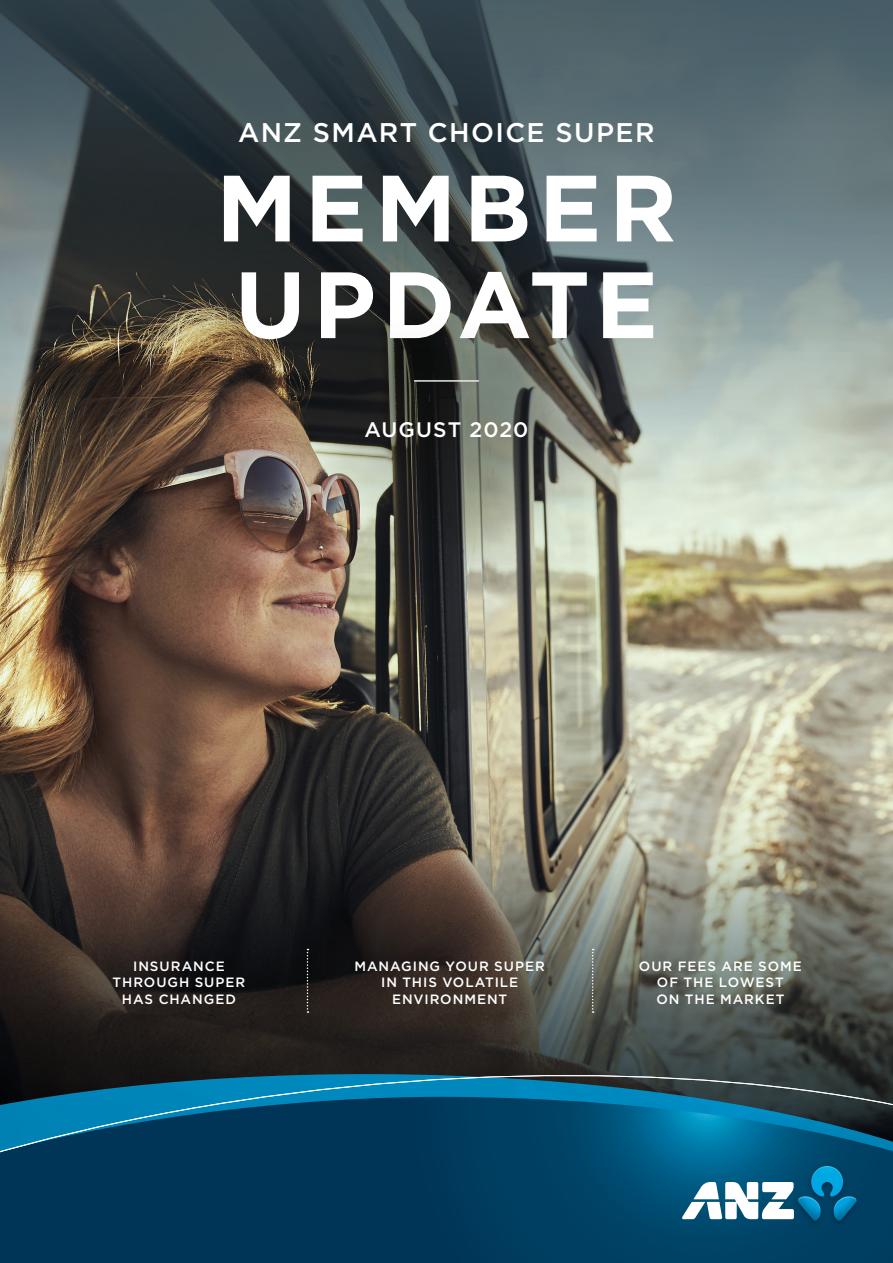
<style>
.page{position:relative;width:893px;height:1263px;background:#fff}
.page>*{position:absolute;margin:0;border:0;box-sizing:border-box;transform-origin:0 0}
.t1{font:700 93.9px "Gotham";letter-spacing:.075em;color:#fff}
.t2{font:500 27px "Gotham";letter-spacing:.05em;color:#fff}
.t3{font:500 21px "Gotham";letter-spacing:.05em;color:#fff}
.t4{font:500 13.5px/16.5px "Gotham";letter-spacing:.07em;color:#fff;text-align:center}
</style>
<div class="page">
<img style="left:0;top:0;width:893px;height:782px">
<svg style="left:0;top:782px;width:893px;height:62px;background:#756c5e"></svg>
<svg style="left:0;top:844px;width:893px;height:229px;background:#47443d"></svg>
<div style="left:246px;top:301px;width:400px;height:257px;background:#231f20;opacity:.2"></div>
<svg style="left:307px;top:949px;width:1px;height:64px"></svg>
<svg style="left:592px;top:949px;width:2px;height:64px"></svg>
<svg style="left:0;top:1172px;width:893px;height:91px;background:#003a5c"></svg>
<svg style="left:0;top:1073px;width:893px;height:99px;background:#095173"></svg>
<img style="left:787px;top:1157px;width:81px;height:77px">
<svg style="left:682px;top:1166px;width:115px;height:55px"></svg>
<img style="left:797px;top:1166px;width:60px;height:55px">
<h2 class="t2" style="left:238px;top:114px;width:418px">ANZ SMART CHOICE SUPER</h2>
<h1 class="t1" style="left:216px;top:146px;width:462px">MEMBER</h1>
<h1 class="t1" style="left:235px;top:243px;width:425px">UPDATE</h1>
<h3 class="t3" style="left:365px;top:416px;width:165px">AUGUST 2020</h3>
<p class="t4" style="left:113px;top:957px;width:134px">INSURANCE<br>THROUGH SUPER<br>HAS CHANGED</p>
<p class="t4" style="left:355px;top:957px;width:192px">MANAGING YOUR SUPER<br>IN THIS VOLATILE<br>ENVIRONMENT</p>
<p class="t4" style="left:639px;top:957px;width:164px">OUR FEES ARE SOME<br>OF THE LOWEST<br>ON THE MARKET</p>
</div>
